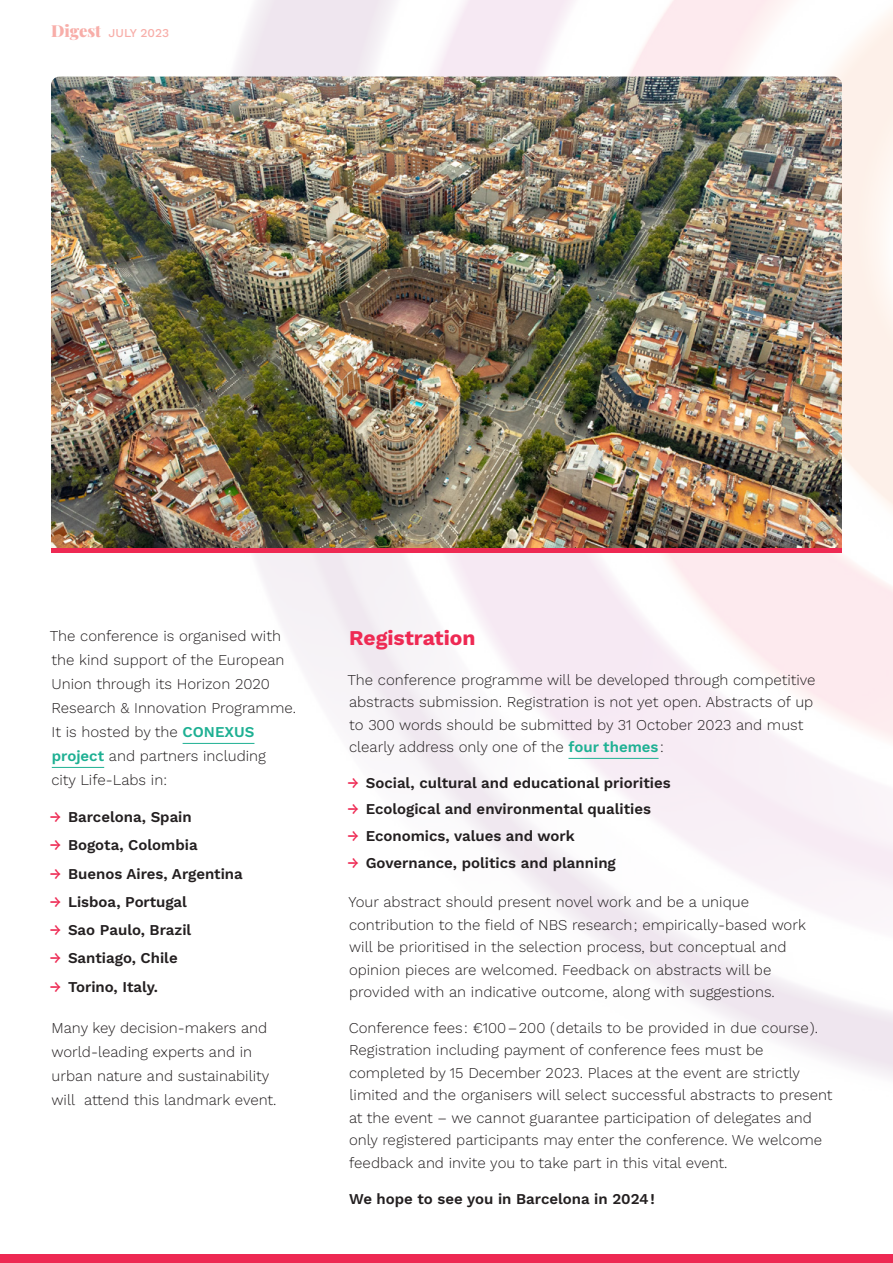
<style>
.page{position:relative;width:893px;height:1263px;background:#fff}
.page>*{position:absolute;margin:0;border:0;box-sizing:border-box;transform-origin:0 0}
.t1{font:700 21px "Work Sans";color:#ee2953}
.t2{font:300 15px/22.5px "Work Sans";color:#231f20}
.t3{font:600 15px "Work Sans";color:#231f20}
.t4{font:500 12px "Work Sans";color:#f8aea9}
.s1{font-family:"Playfair Display";font-weight:900;font-size:16.5px}
.s2{font-weight:600;color:#1eb093}
.s3{font-weight:500;color:#ee2953}
</style>
<div class="page">
<hr style="left:183px;top:743px;width:71px;height:1px;background:#1eb093">
<hr style="left:52px;top:767px;width:52px;height:1px;background:#1eb093">
<img style="left:51px;top:77px;width:791px;height:472px">
<hr style="left:51px;top:549px;width:791px;height:4px;background:#ee2953">
<div style="left:0;top:1254px;width:893px;height:9px;background:#ee2953"></div>
<hr style="left:568px;top:758px;width:91px;height:1px;background:#1eb093">
<p class="t4" style="left:51px;top:24px;width:120px"><span class="s1">Digest</span> JULY 2023</p>
<p class="t2" style="left:50px;top:624px;width:248px;line-height:24px">The conference is organised with the kind support of the European<br>Union through its Horizon 2020<br>Research &amp; Innovation Programme.<br>It is hosted by the <span class="s2">CONEXUS project</span> and partners including<br>city Life-Labs in:</p>
<p class="t3" style="left:50px;top:806px;width:143px"><span class="s3">→</span> Barcelona, Spain</p>
<p class="t3" style="left:50px;top:834px;width:149px"><span class="s3">→</span> Bogota, Colombia</p>
<p class="t3" style="left:50px;top:862px;width:195px"><span class="s3">→</span> Buenos Aires, Argentina</p>
<p class="t3" style="left:50px;top:890px;width:139px"><span class="s3">→</span> Lisboa, Portugal</p>
<p class="t3" style="left:50px;top:919px;width:143px"><span class="s3">→</span> Sao Paulo, Brazil</p>
<p class="t3" style="left:50px;top:947px;width:129px"><span class="s3">→</span> Santiago, Chile</p>
<p class="t3" style="left:50px;top:975px;width:110px"><span class="s3">→</span> Torino, Italy.</p>
<p class="t2" style="left:51px;top:1015px;width:227px;line-height:24px">Many key decision-makers and world-leading experts and in urban nature and sustainability will attend this landmark event.</p>
<p class="t1" style="left:349px;top:622px;width:128px">Registration</p>
<p class="t2" style="left:348px;top:668px;width:469px">The conference programme will be developed through competitive abstracts submission. Registration is not yet open. Abstracts of up to 300 words should be submitted by 31 October 2023 and must clearly address only one of the <span class="s2">four themes</span> :</p>
<p class="t3" style="left:347px;top:771px;width:325px"><span class="s3">→</span> Social, cultural and educational priorities</p>
<p class="t3" style="left:347px;top:798px;width:305px"><span class="s3">→</span> Ecological and environmental qualities</p>
<p class="t3" style="left:347px;top:825px;width:229px"><span class="s3">→</span> Economics, values and work</p>
<p class="t3" style="left:347px;top:851px;width:270px"><span class="s3">→</span> Governance, politics and planning</p>
<p class="t2" style="left:349px;top:890px;width:459px">Your abstract should present novel work and be a unique contribution to the field of NBS research ; empirically-based work will be prioritised in the selection process, but conceptual and opinion pieces are welcomed. Feedback on abstracts will be provided with an indicative outcome, along with suggestions.</p>
<p class="t2" style="left:349px;top:1016px;width:485px">Conference fees : €100 – 200 ( details to be provided in due course ).<br>Registration including payment of conference fees must be completed by 15 December 2023. Places at the event are strictly limited and the organisers will select successful abstracts to present at the event – we cannot guarantee participation of delegates and only registered participants may enter the conference. We welcome feedback and invite you to take part in this vital event.</p>
<p class="t3" style="left:349px;top:1188px;width:307px">We hope to see you in Barcelona in 2024 !</p>
</div>
